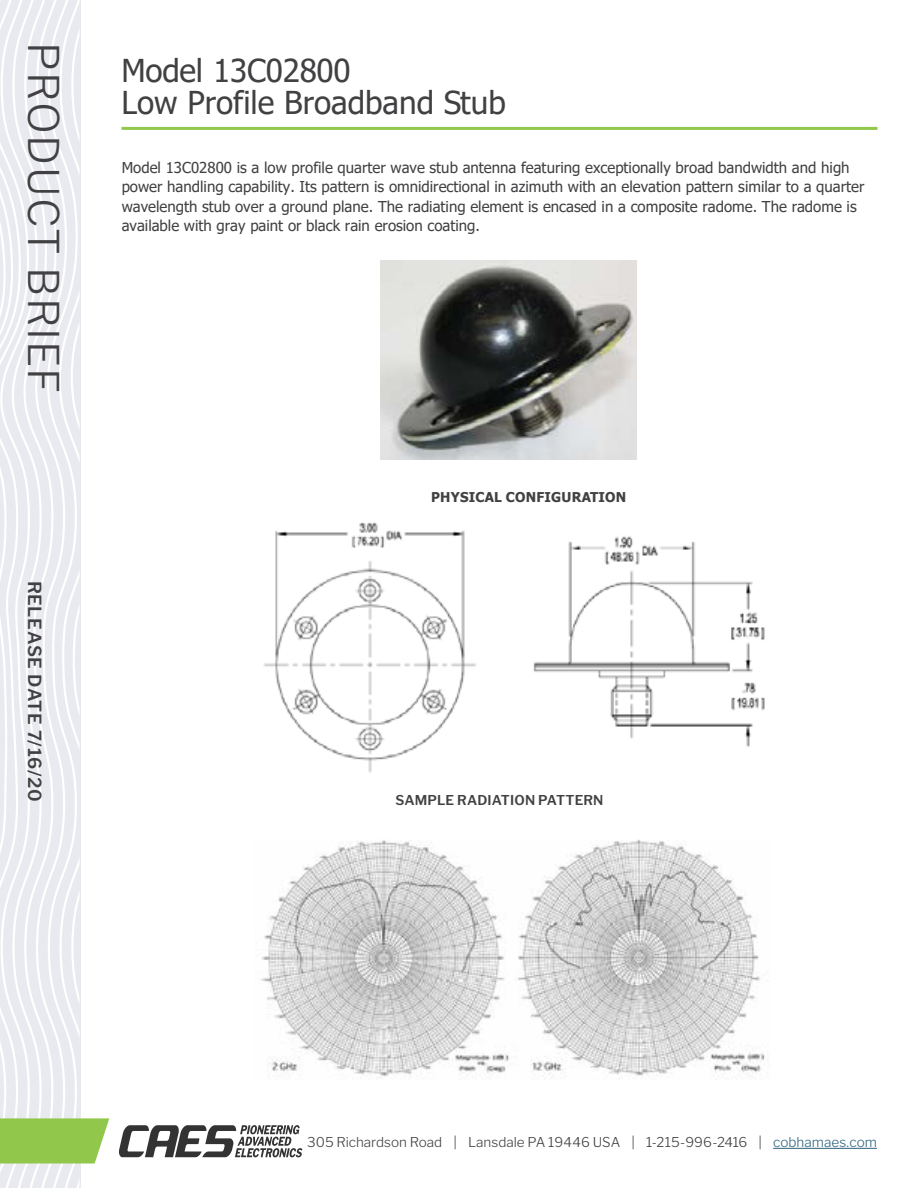
<style>
.page{position:relative;width:918px;height:1188px;background:#fff}
.page>*{position:absolute;margin:0;border:0;box-sizing:border-box;transform-origin:0 0}
.t1{font:300 42px "Libre Franklin";letter-spacing:.03em;color:#414042}
.t2{font:31.5px/32.2px "Tahoma";color:#414042}
.t3{font:600 18px "Libre Franklin";letter-spacing:.035em;color:#414042}
.t4{font:15px/19.5px "Tahoma";color:#414042}
.t5{font:300 13.5px "Libre Franklin";color:#414042}
.t6{font:600 13.5px "Libre Franklin";letter-spacing:.01em;color:#414042}
.t7{font:700 13.5px "Tahoma";letter-spacing:.015em;color:#414042}
.s1{color:#2d637f}
</style>
<div class="page">
<hr style="left:773px;top:1148px;width:104px;height:1px;background:#2d637f">
<svg style="left:0;top:0;width:109px;height:1188px"></svg>
<hr style="left:122px;top:127px;width:756px;height:3px;background:#91c84c">
<img style="left:380px;top:261px;width:257px;height:198px">
<img style="left:263px;top:523px;width:213px;height:250px">
<img style="left:533px;top:536px;width:232px;height:211px">
<img style="left:261px;top:840px;width:504px;height:239px">
<img style="left:119px;top:1125px;width:184px;height:33px">
<h1 class="t1" style="left:69px;top:42px;width:352px;rotate:90deg">PRODUCT BRIEF</h1>
<h2 class="t2" style="left:122px;top:56px;width:386px">Model 13C02800<br>Low Profile Broadband Stub</h2>
<p class="t4" style="left:122px;top:159px;width:744px">Model 13C02800 is a low profile quarter wave stub antenna featuring exceptionally broad bandwidth and high power handling capability. Its pattern is omnidirectional in azimuth with an elevation pattern similar to a quarter wavelength stub over a ground plane. The radiating element is encased in a composite radome. The radome is available with gray paint or black rain erosion coating.</p>
<p class="t3" style="left:45px;top:580px;width:222px;rotate:90deg">RELEASE DATE 7/16/20</p>
<p class="t7" style="left:431px;top:487px;width:197px">PHYSICAL CONFIGURATION</p>
<p class="t6" style="left:395px;top:792px;width:210px">SAMPLE RADIATION PATTERN</p>
<p class="t5" style="left:307px;top:1134px;width:571px">305 Richardson Road | Lansdale PA 19446 USA | 1-215-996-2416 | <span class="s1">cobhamaes.com</span></p>
</div>
